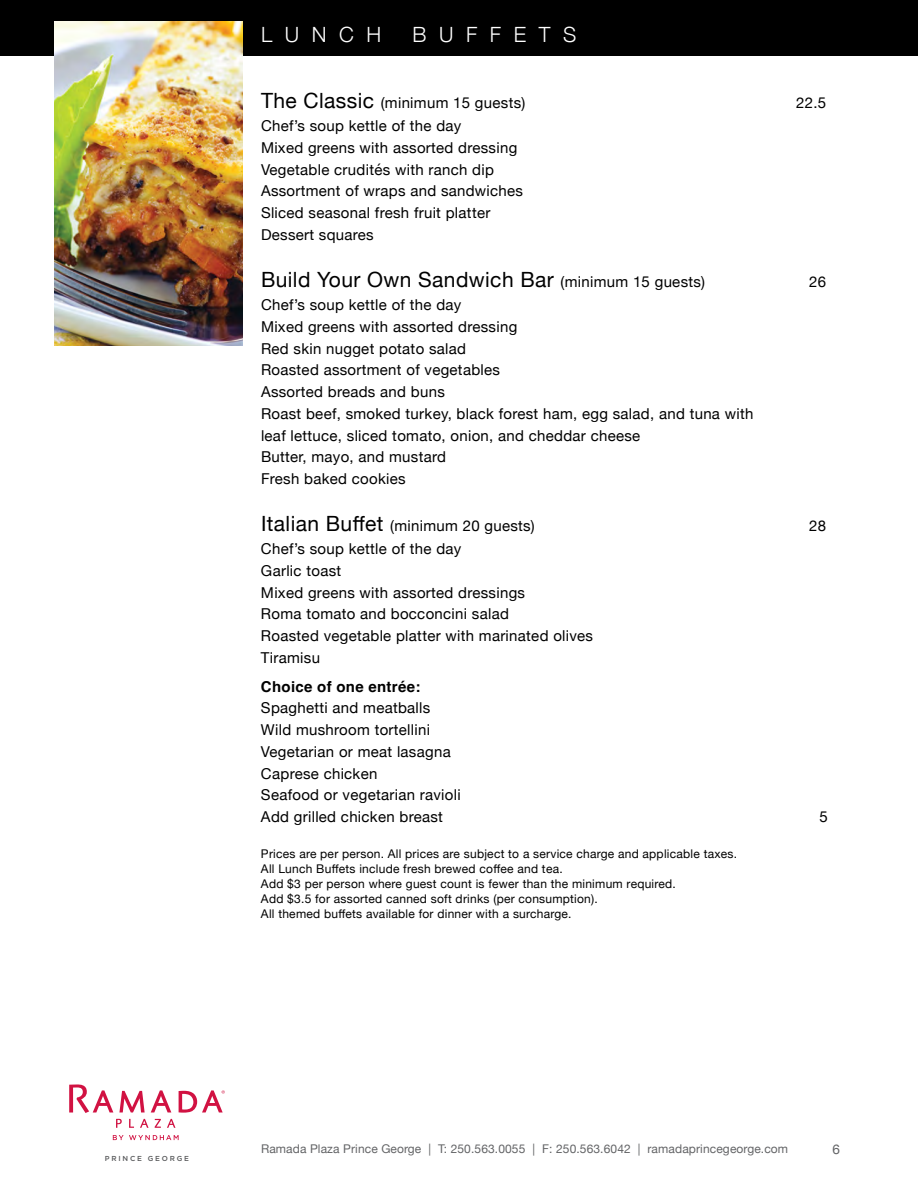
<style>
.page{position:relative;width:918px;height:1188px;background:#fff}
.page>*{position:absolute;margin:0;border:0;box-sizing:border-box;transform-origin:0 0}
.t1{font:21px "Helvetica Neue";letter-spacing:.02em;color:#000}
.t2{font:300 21px "Helvetica Neue";letter-spacing:.6em;color:#fff}
.t3{font:15px/21.8px "Helvetica Neue";letter-spacing:.02em;color:#000}
.t4{font:700 15px "Helvetica";letter-spacing:.02em;color:#000}
.t5{font:13.5px "Helvetica Neue";color:#636466}
.t6{font:12px/15px "Helvetica Neue";letter-spacing:.02em;color:#000}
.t7{font:12px "Helvetica Neue";letter-spacing:.01em;color:#636466}
.t8{font:500 7.2px "Gotham";letter-spacing:.25em;color:#58595b}
.s1{font-size:21px}
.s2{font-size:15px}
</style>
<div class="page">
<div style="left:0;top:0;width:918px;height:56px;background:#000"></div>
<svg style="left:69px;top:1084px;width:156px;height:56px"></svg>
<img style="left:54px;top:22px;width:189px;height:324px">
<h1 class="t2" style="left:261px;top:17px;width:122px">LUNCH</h1>
<h1 class="t2" style="left:412px;top:17px;width:165px">BUFFETS</h1>
<p class="t3" style="left:261px;top:92px;width:266px"><span class="s1">The Classic</span> (minimum 15 guests)</p>
<p class="t3" style="left:796px;top:92px;width:32px">22.5</p>
<p class="t3" style="left:261px;top:116px;width:264px">Chef’s soup kettle of the day<br>Mixed greens with assorted dressing<br>Vegetable crudités with ranch dip<br>Assortment of wraps and sandwiches<br>Sliced seasonal fresh fruit platter<br>Dessert squares</p>
<h1 class="t1" style="left:261px;top:264px;width:446px">Build Your Own Sandwich Bar <span class="s2">(minimum 15 guests)</span></h1>
<p class="t3" style="left:809px;top:271px;width:18px">26</p>
<p class="t3" style="left:261px;top:295px;width:494px">Chef’s soup kettle of the day<br>Mixed greens with assorted dressing<br>Red skin nugget potato salad<br>Roasted assortment of vegetables<br>Assorted breads and buns<br>Roast beef, smoked turkey, black forest ham, egg salad, and tuna with leaf lettuce, sliced tomato, onion, and cheddar cheese<br>Butter, mayo, and mustard<br>Fresh baked cookies</p>
<p class="t3" style="left:261px;top:515px;width:275px"><span class="s1">Italian Buffet</span> (minimum 20 guests)</p>
<p class="t3" style="left:809px;top:515px;width:18px">28</p>
<p class="t3" style="left:261px;top:539px;width:334px">Chef’s soup kettle of the day<br>Garlic toast<br>Mixed greens with assorted dressings<br>Roma tomato and bocconcini salad<br>Roasted vegetable platter with marinated olives<br>Tiramisu</p>
<p class="t4" style="left:261px;top:677px;width:161px">Choice of one entrée:</p>
<p class="t3" style="left:261px;top:698px;width:201px">Spaghetti and meatballs<br>Wild mushroom tortellini<br>Vegetarian or meat lasagna<br>Caprese chicken<br>Seafood or vegetarian ravioli<br>Add grilled chicken breast</p>
<p class="t3" style="left:820px;top:807px;width:10px">5</p>
<p class="t6" style="left:261px;top:847px;width:478px">Prices are per person. All prices are subject to a service charge and applicable taxes.<br>All Lunch Buffets include fresh brewed coffee and tea.<br>Add $3 per person where guest count is fewer than the minimum required.<br>Add $3.5 for assorted canned soft drinks (per consumption).<br>All themed buffets available for dinner with a surcharge.</p>
<p class="t8" style="left:105px;top:1154px;width:86px">PRINCE GEORGE</p>
<p class="t7" style="left:261px;top:1140px;width:529px">Ramada Plaza Prince George | T: 250.563.0055 | F: 250.563.6042 | ramadaprincegeorge.com</p>
<p class="t5" style="left:832px;top:1140px;width:9px">6</p>
</div>
